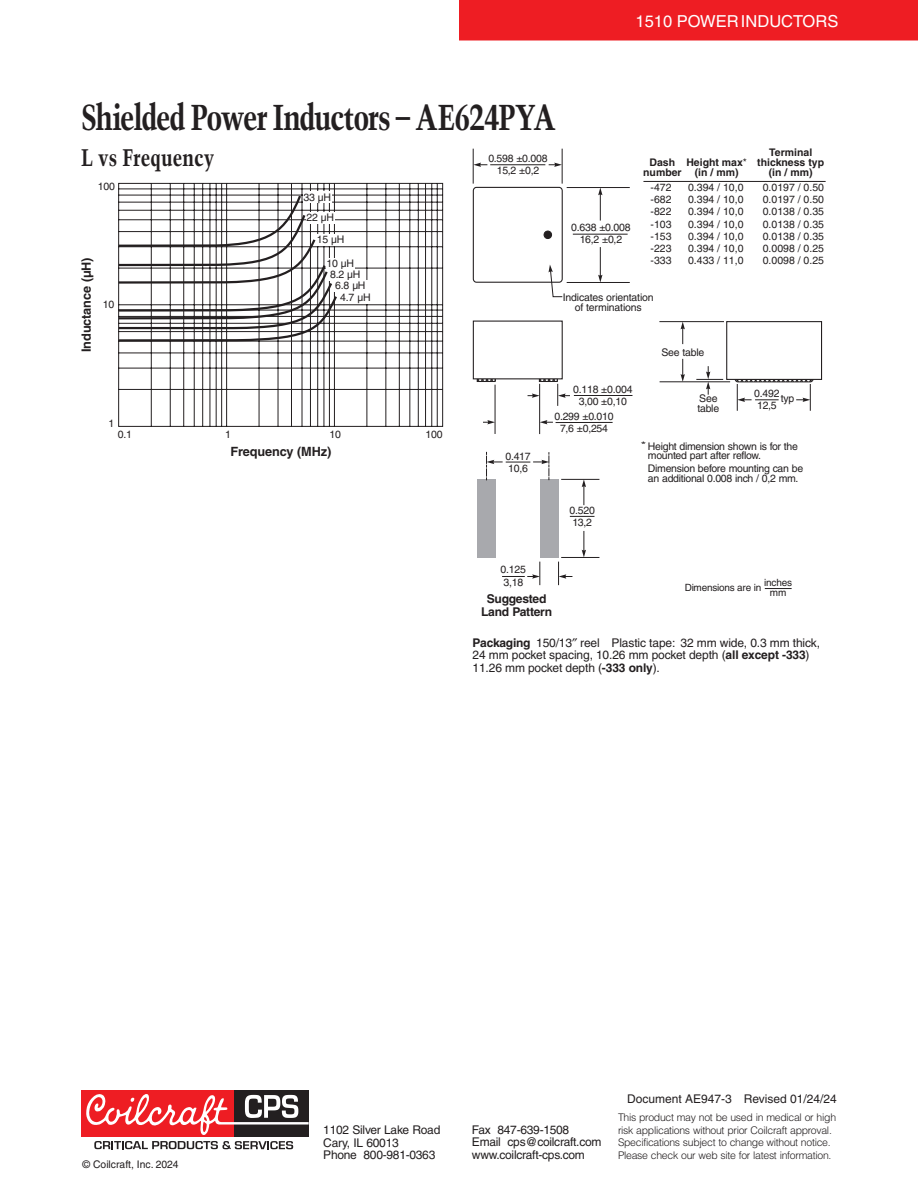
<style>
.page{position:relative;width:918px;height:1188px;background:#fff}
.page>*{position:absolute;margin:0;border:0;box-sizing:border-box;transform-origin:0 0}
.t1{font:700 condensed 36px "Trump Mediaeval";letter-spacing:-.04em;color:#231f20}
.t2{font:700 condensed 24px "Trump Mediaeval";color:#231f20}
.t3{font:16.5px "Helvetica";color:#fff}
.t4{font:700 12.75px "Helvetica";letter-spacing:-.01em;color:#231f20}
.t5{font:700 12.15px/12.6px "Helvetica";letter-spacing:-.02em;color:#231f20;text-align:center}
.t6{font:12px/12.5px "Helvetica";letter-spacing:-.02em;color:#231f20}
.t7{font:12px "Helvetica";color:#231f20}
.t8{font:10.5px/12.1px "Helvetica";letter-spacing:-.015em;color:#231f20}
.t9{font:300 10.5px/12.5px "Helvetica";letter-spacing:-.03em;color:#231f20}
.t10{font:700 10.5px "Helvetica";color:#231f20}
.t11{font:9.9px/9.4px "Helvetica";letter-spacing:-.02em;color:#231f20;text-align:center}
.t12{font:9.15px "Helvetica";color:#231f20;scale:1.53 1}
.s1{font-weight:400}
.s2{font-weight:700}
</style>
<div class="page">
<div style="left:234px;top:1090px;width:75px;height:47px;background:#231f20"></div>
<div style="left:81px;top:1090px;width:153px;height:47px;background:#ee1d23"></div>
<svg style="left:86px;top:1094px;width:223px;height:41px"></svg>
<svg style="left:94px;top:1141px;width:199px;height:8px"></svg>
<div style="left:459px;top:0;width:459px;height:40px;background:#ee1d23"></div>
<hr style="left:567px;top:187px;width:63px;height:1px;background:#231f20">
<hr style="left:600px;top:247px;width:1px;height:30px;background:#231f20">
<svg style="left:598px;top:275px;width:5px;height:7px"></svg>
<svg style="left:681px;top:322px;width:4px;height:22px"></svg>
<svg style="left:598px;top:188px;width:5px;height:33px"></svg>
<svg style="left:474px;top:163px;width:13px;height:4px"></svg>
<svg style="left:549px;top:163px;width:13px;height:4px"></svg>
<hr style="left:573px;top:234px;width:55px;height:1px;background:#231f20">
<hr style="left:490px;top:164px;width:55px;height:1px;background:#231f20">
<hr style="left:567px;top:282px;width:63px;height:1px;background:#231f20">
<hr style="left:659px;top:321px;width:65px;height:1px;background:#231f20">
<hr style="left:473px;top:149px;width:1px;height:35px;background:#231f20">
<hr style="left:562px;top:149px;width:1px;height:35px;background:#231f20">
<div style="left:473px;top:187px;width:90px;height:96px;border:1px solid #231f20;border-radius:3px"></div>
<hr style="left:643px;top:181px;width:183px;height:1px;background:#231f20">
<svg style="left:765px;top:588px;width:27px;height:1px"></svg>
<div style="left:540px;top:479px;width:19px;height:78px;background:#a8a9ad"></div>
<div style="left:478px;top:479px;width:18px;height:78px;background:#a8a9ad"></div>
<svg style="left:582px;top:531px;width:4px;height:26px"></svg>
<svg style="left:582px;top:480px;width:4px;height:25px"></svg>
<svg style="left:570px;top:516px;width:25px;height:1px"></svg>
<hr style="left:574px;top:395px;width:58px;height:1px;background:#231f20">
<hr style="left:561px;top:479px;width:38px;height:1px;background:#231f20">
<svg style="left:486px;top:452px;width:64px;height:28px"></svg>
<svg style="left:558px;top:562px;width:14px;height:23px"></svg>
<svg style="left:502px;top:562px;width:38px;height:23px"></svg>
<hr style="left:561px;top:557px;width:38px;height:1px;background:#231f20">
<hr style="left:556px;top:422px;width:57px;height:1px;background:#231f20">
<svg style="left:483px;top:420px;width:12px;height:4px"></svg>
<hr style="left:495px;top:385px;width:1px;height:49px;background:#231f20">
<svg style="left:540px;top:420px;width:13px;height:4px"></svg>
<hr style="left:660px;top:381px;width:70px;height:1px;background:#231f20">
<hr style="left:539px;top:384px;width:1px;height:50px;background:#231f20">
<svg style="left:696px;top:366px;width:27px;height:29px"></svg>
<svg style="left:734px;top:380px;width:80px;height:31px"></svg>
<svg style="left:549px;top:265px;width:14px;height:32px"></svg>
<svg style="left:681px;top:359px;width:4px;height:23px"></svg>
<div style="left:477px;top:378px;width:18px;height:4px;border:1px solid #231f20"></div>
<svg style="left:528px;top:379px;width:42px;height:27px"></svg>
<div style="left:539px;top:378px;width:19px;height:4px;border:1px solid #231f20"></div>
<div style="left:473px;top:321px;width:90px;height:58px;background:#fff;border:1px solid #231f20"></div>
<div style="left:726px;top:321px;width:96px;height:59px;background:#fff;border:1px solid #231f20"></div>
<div style="left:544px;top:231px;width:8px;height:8px;background:#231f20;border-radius:50%"></div>
<div style="left:544px;top:231px;width:8px;height:8px;border:1px solid #231f20;border-radius:50%"></div>
<svg style="left:118px;top:183px;width:325px;height:244px"></svg>
<div style="left:326px;top:258px;width:29px;height:11px;background:#fff"></div>
<div style="left:329px;top:269px;width:34px;height:12px;background:#fff"></div>
<div style="left:334px;top:281px;width:35px;height:11px;background:#fff"></div>
<div style="left:339px;top:292px;width:34px;height:12px;background:#fff"></div>
<div style="left:316px;top:235px;width:29px;height:11px;background:#fff"></div>
<div style="left:303px;top:192px;width:29px;height:11px;background:#fff"></div>
<svg style="left:118px;top:193px;width:221px;height:150px"></svg>
<h3 class="t3" style="left:636px;top:11px;width:204px">1510 POWER INDUCTORS</h3>
<h1 class="t1" style="left:81px;top:94px;width:476px">Shielded Power Inductors – AE624PYA</h1>
<h2 class="t2" style="left:81px;top:143px;width:135px">L vs Frequency</h2>
<p class="t8" style="left:98px;top:180px;width:19px">100</p>
<p class="t8" style="left:304px;top:191px;width:29px">33 µH</p>
<p class="t8" style="left:317px;top:205px;width:29px;line-height:22.6px;text-indent:-10px">22 µH<br>15 µH</p>
<p class="t4" style="left:79px;top:352px;width:96px;rotate:-90deg">Inductance (µH)</p>
<p class="t8" style="left:327px;top:257px;width:29px">10 µH</p>
<p class="t8" style="left:330px;top:268px;width:32px">8.2 µH</p>
<p class="t8" style="left:335px;top:280px;width:32px">6.8 µH</p>
<p class="t8" style="left:340px;top:291px;width:32px">4.7 µH</p>
<p class="t8" style="left:103px;top:299px;width:13px">10</p>
<p class="t8" style="left:488px;top:152px;width:61px;text-align:center">0.598 ±0.008<br>15,2 ±0,2</p>
<p class="t10" style="left:769px;top:146px;width:45px">Terminal</p>
<p class="t8" style="left:571px;top:221px;width:61px;text-align:center">0.638 ±0.008<br>16,2 ±0,2</p>
<p class="t10" style="left:650px;top:156px;width:27px">Dash</p>
<p class="t10" style="left:757px;top:156px;width:68px">thickness typ</p>
<p class="t10" style="left:643px;top:166px;width:40px">number</p>
<p class="t10" style="left:695px;top:166px;width:45px">(in / mm)</p>
<p class="t10" style="left:769px;top:166px;width:45px">(in / mm)</p>
<p class="t10" style="left:686px;top:156px;width:62px">Height max<span class="s1">*</span></p>
<p class="t8" style="left:651px;top:181px;width:23px">-472</p>
<p class="t8" style="left:688px;top:181px;width:57px">0.394 / 10,0</p>
<p class="t8" style="left:651px;top:193px;width:23px">-682</p>
<p class="t8" style="left:688px;top:193px;width:57px">0.394 / 10,0</p>
<p class="t8" style="left:651px;top:206px;width:23px">-822</p>
<p class="t8" style="left:688px;top:206px;width:57px">0.394 / 10,0</p>
<p class="t8" style="left:651px;top:218px;width:23px">-103</p>
<p class="t8" style="left:688px;top:218px;width:57px">0.394 / 10,0</p>
<p class="t8" style="left:651px;top:230px;width:23px">-153</p>
<p class="t8" style="left:688px;top:230px;width:57px">0.394 / 10,0</p>
<p class="t8" style="left:651px;top:242px;width:23px">-223</p>
<p class="t8" style="left:688px;top:242px;width:57px">0.394 / 10,0</p>
<p class="t8" style="left:651px;top:254px;width:23px">-333</p>
<p class="t8" style="left:688px;top:254px;width:57px">0.433 / 11,0</p>
<p class="t8" style="left:763px;top:181px;width:63px;text-align:justify">0.0197 / 0.50<br>0.0197 / 0.50<br>0.0138 / 0.35<br>0.0138 / 0.35<br>0.0138 / 0.35<br>0.0098 / 0.25<br>0.0098 / 0.25</p>
<p class="t8" style="left:563px;top:292px;width:92px;line-height:9.9px;text-align:center">Indicates orientation of terminations</p>
<p class="t8" style="left:661px;top:346px;width:44px">See table</p>
<p class="t8" style="left:109px;top:417px;width:7px">1</p>
<p class="t8" style="left:118px;top:428px;width:16px">0.1</p>
<p class="t8" style="left:225px;top:428px;width:7px">1</p>
<p class="t8" style="left:330px;top:428px;width:13px">10</p>
<p class="t8" style="left:425px;top:428px;width:19px">100</p>
<p class="t4" style="left:230px;top:443px;width:102px">Frequency (MHz)</p>
<p class="t8" style="left:505px;top:450px;width:27px">0.417<br>10,6</p>
<p class="t8" style="left:573px;top:383px;width:61px;text-align:center">0.118 ±0.004<br>3,00 ±0,10</p>
<p class="t8" style="left:554px;top:410px;width:61px;text-align:center">0.299 ±0.010<br>7,6 ±0,254</p>
<p class="t8" style="left:754px;top:387px;width:27px">0.492<br>12,5</p>
<p class="t8" style="left:699px;top:392px;width:20px">See</p>
<p class="t8" style="left:781px;top:392px;width:15px">typ</p>
<p class="t8" style="left:698px;top:402px;width:23px">table</p>
<p class="t12" style="left:641px;top:439px;width:5px">*</p>
<p class="t8" style="left:648px;top:441px;width:151px;line-height:9.9px">Height dimension shown is for the mounted part after reflow.</p>
<p class="t8" style="left:648px;top:463px;width:157px;line-height:9.9px">Dimension before mounting can be an additional 0.008 inch / 0,2 mm.</p>
<p class="t8" style="left:570px;top:504px;width:27px">0.520<br>13,2</p>
<p class="t8" style="left:501px;top:564px;width:27px">0.125<br>3,18</p>
<p class="t5" style="left:481px;top:593px;width:72px">Suggested<br>Land Pattern</p>
<p class="t11" style="left:764px;top:578px;width:29px">inches mm</p>
<p class="t11" style="left:685px;top:583px;width:78px">Dimensions are in</p>
<p class="t6" style="left:472px;top:636px;width:349px"><span class="s2">Packaging</span> 150/13 reel Plastic tape: 32 mm wide, 0.3 mm thick,<br>24 mm pocket spacing, 10.26 mm pocket depth (<span class="s2">all except -333</span>)<br>11.26 mm pocket depth (<span class="s2">-333 only</span>).</p>
<p class="t7" style="left:627px;top:1092px;width:211px">Document AE947-3 Revised 01/24/24</p>
<p class="t8" style="left:83px;top:1158px;width:98px">© Coilcraft, Inc. 2024</p>
<p class="t6" style="left:323px;top:1124px;width:119px">1102 Silver Lake Road<br>Cary, IL 60013<br>Phone 800-981-0363</p>
<p class="t6" style="left:472px;top:1123px;width:131px">Fax 847-639-1508<br>Email cps@coilcraft.com www.coilcraft-cps.com</p>
<p class="t9" style="left:618px;top:1111px;width:220px">This product may not be used in medical or high risk applications without prior Coilcraft approval.<br>Specifications subject to change without notice.<br>Please check our web site for latest information.</p>
</div>
